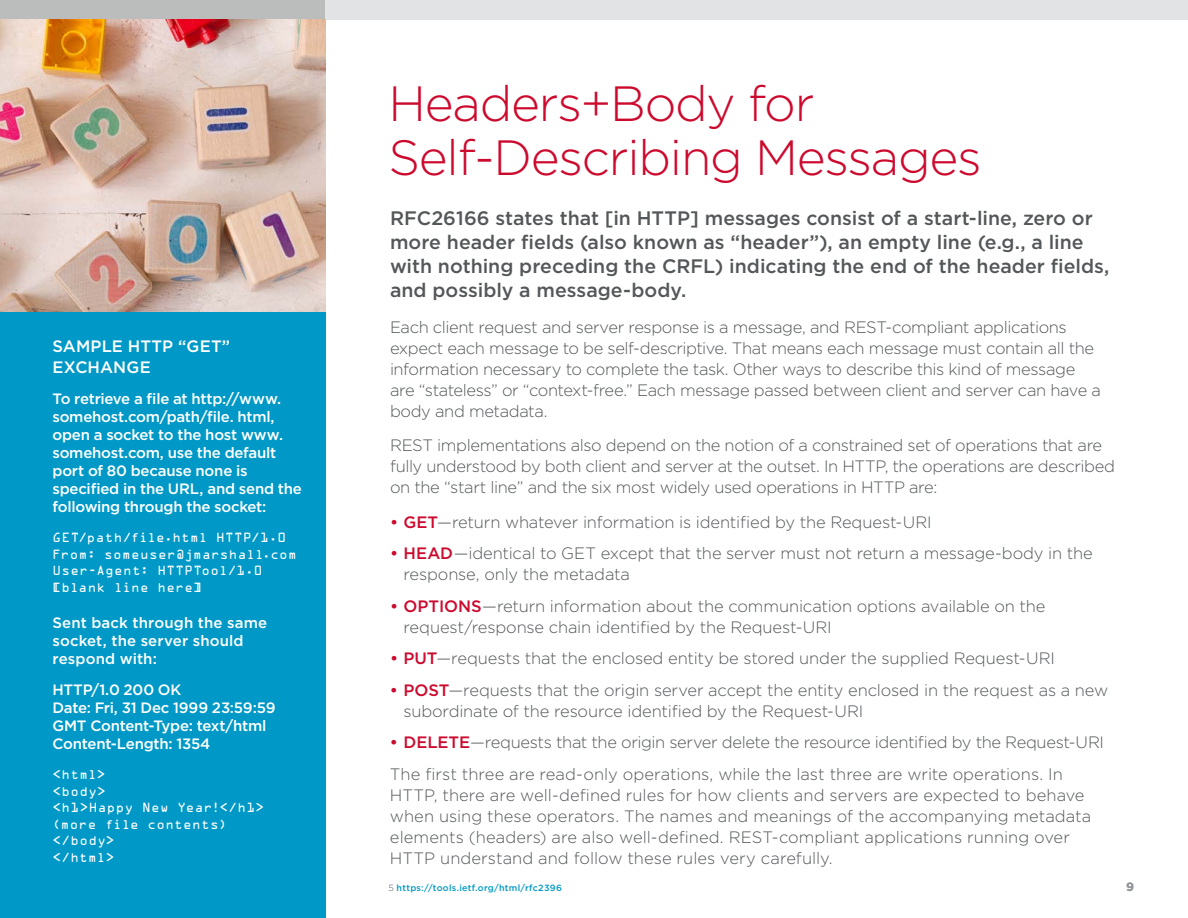
<style>
.page{position:relative;width:1188px;height:918px;background:#fff}
.page>*{position:absolute;margin:0;border:0;box-sizing:border-box;transform-origin:0 0}
.t1{font:300 49.5px/54px "Gotham";letter-spacing:-.025em;color:#cc0a2e}
.t2{font:500 19.5px/24px "Gotham";color:#545759}
.t3{font:300 16.5px/21px "Gotham";letter-spacing:-.02em;color:#545759}
.t4{font:300 16.5px/21px "Gotham";color:#545759}
.t5{font:500 16.5px/21px "Gotham";letter-spacing:.005em;color:#fff}
.t6{font:500 15px/18px "Gotham";letter-spacing:-.015em;color:#fff}
.t7{font:500 15px/18px "Gotham";letter-spacing:.01em;color:#fff}
.t8{font:12px/16.5px "OCRA Std";letter-spacing:.025em;color:#fff}
.t9{font:700 12px "Gotham";color:#96999c}
.t10{font:500 9px "Gotham";letter-spacing:.025em;color:#0099c7}
.s1{font-weight:500;color:#cc0a2e}
.s2{font-weight:300;color:#545759}
</style>
<div class="page">
<div style="left:0;top:269px;width:325px;height:649px;background:#0099c7"></div>
<div style="left:0;top:0;width:325px;height:20px;background:#bbbcbc"></div>
<div style="left:325px;top:0;width:863px;height:20px;background:#e2e3e4"></div>
<img style="left:0;top:20px;width:325px;height:291px">
<p class="t5" style="left:52px;top:335px;width:179px">SAMPLE HTTP “GET”<br>EXCHANGE</p>
<p class="t6" style="left:52px;top:390px;width:251px">To retrieve a file at http://www. somehost.com/path/file. html, open a socket to the host www. somehost.com, use the default port of 80 because none is specified in the URL, and send the following through the socket:</p>
<p class="t8" style="left:52px;top:531px;width:246px">GET/path/file.html HTTP/1.0<br>From: someuser@jmarshall.com<br>User-Agent: HTTPTool/1.0 [blank line here]</p>
<p class="t7" style="left:52px;top:613px;width:216px">Sent back through the same socket, the server should respond with:</p>
<p class="t6" style="left:52px;top:681px;width:225px">HTTP/1.0 200 OK<br>Date: Fri, 31 Dec 1999 23:59:59<br>GMT Content-Type: text/html<br>Content-Length: 1354</p>
<p class="t8" style="left:52px;top:768px;width:213px">&lt;html&gt;<br>&lt;body&gt;<br>&lt;h1&gt;Happy New Year!&lt;/h1&gt; (more file contents) &lt;/body&gt;<br>&lt;/html&gt;</p>
<h1 class="t1" style="left:388px;top:75px;width:595px">Headers+Body for<br>Self-Describing Messages</h1>
<p class="t2" style="left:390px;top:206px;width:721px">RFC26166 states that [in HTTP] messages consist of a start-line, zero or more header fields (also known as “header”), an empty line (e.g., a line with nothing preceding the CRFL) indicating the end of the header fields, and possibly a message-body.</p>
<p class="t3" style="left:390px;top:316px;width:712px">Each client request and server response is a message, and REST-compliant applications expect each message to be self-descriptive. That means each message must contain all the information necessary to complete the task. Other ways to describe this kind of message are “stateless” or “context-free.” Each message passed between client and server can have a body and metadata.</p>
<p class="t3" style="left:390px;top:434px;width:727px">REST implementations also depend on the notion of a constrained set of operations that are fully understood by both client and server at the outset. In HTTP, the operations are described on the “start line” and the six most widely used operations in HTTP are:</p>
<p class="t3" style="left:390px;top:511px;width:543px"><span class="s1">• GET</span>—return whatever information is identified by the Request-URI</p>
<p class="t3" style="left:403px;top:542px;width:691px;text-indent:-13px"><span class="s1">• HEAD</span>—identical to GET except that the server must not return a message-body in the response, only the metadata</p>
<p class="t3" style="left:403px;top:595px;width:644px;text-indent:-13px"><span class="s1">• OPTIONS</span>—return information about the communication options available on the request/response chain identified by the Request-URI</p>
<p class="t3" style="left:390px;top:647px;width:667px"><span class="s1">• PUT</span>—requests that the enclosed entity be stored under the supplied Request-URI</p>
<p class="t3" style="left:403px;top:679px;width:706px;text-indent:-13px"><span class="s1">• POST</span>—requests that the origin server accept the entity enclosed in the request as a new subordinate of the resource identified by the Request-URI</p>
<p class="t3" style="left:390px;top:726px;width:716px;line-height:31.5px"><span class="s1">• DELETE</span>—requests that the origin server delete the resource identified by the Request-URI<br>The first three are read-only operations, while the last three are write operations. In</p>
<p class="t4" style="left:390px;top:784px;width:703px">HTTP, there are well-defined rules for how clients and servers are expected to behave when using these operators. The names and meanings of the accompanying metadata elements (headers) are also well-defined. REST-compliant applications running over HTTP understand and follow these rules very carefully.</p>
<p class="t10" style="left:388px;top:882px;width:175px"><span class="s2">5</span> https://tools.ietf.org/html/rfc2396</p>
<p class="t9" style="left:1126px;top:880px;width:9px">9</p>
</div>
